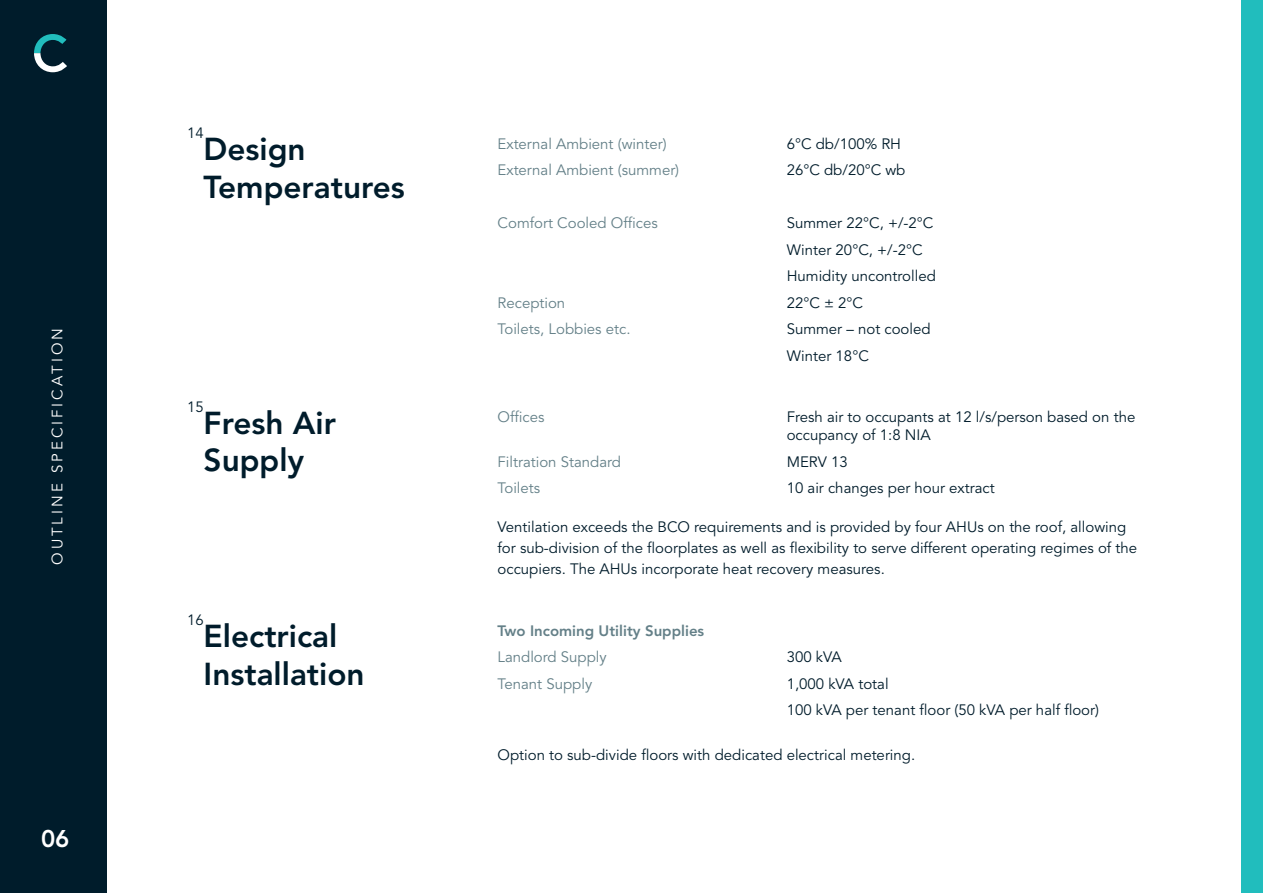
<style>
.page{position:relative;width:1263px;height:893px;background:#fff}
.page>*{position:absolute;margin:0;border:0;box-sizing:border-box;transform-origin:0 0}
.t1{font:800 31.5px/37.8px "Avenir";color:#001c2b}
.t2{font:800 24px "Avenir";color:#fff}
.t3{font:15px/21px "Avenir";color:#001c2b}
.t4{font:15px "Avenir";color:#648088}
.t5{font:800 15px "Avenir";color:#648088}
.t6{font:15px "Avenir";letter-spacing:.2em;color:#fff}
.t7{font:14.85px "Avenir";color:#001c2b}
</style>
<div class="page">
<div style="left:0;top:0;width:106px;height:893px;background:#001c2b"></div>
<svg style="left:34px;top:34px;width:33px;height:38px"></svg>
<div style="left:1242px;top:0;width:21px;height:893px;background:#21bdbd"></div>
<p class="t6" style="left:49px;top:565px;width:238px;rotate:-90deg">OUTLINE SPECIFICATION</p>
<h2 class="t2" style="left:41px;top:825px;width:30px">06</h2>
<p class="t7" style="left:187px;top:124px;width:18px">14</p>
<p class="t1" style="left:204px;top:130px;width:203px">Design<br>Temperatures</p>
<p class="t4" style="left:497px;top:135px;width:171px">External Ambient (winter)</p>
<p class="t3" style="left:787px;top:134px;width:116px">6°C db/100% RH</p>
<p class="t4" style="left:497px;top:162px;width:183px">External Ambient (summer)</p>
<p class="t3" style="left:787px;top:160px;width:120px">26°C db/20°C wb</p>
<p class="t4" style="left:497px;top:215px;width:162px">Comfort Cooled Offices</p>
<p class="t3" style="left:787px;top:213px;width:148px">Summer 22°C, +/-2°C</p>
<p class="t3" style="left:787px;top:240px;width:137px">Winter 20°C, +/-2°C</p>
<p class="t3" style="left:787px;top:266px;width:151px">Humidity uncontrolled</p>
<p class="t4" style="left:497px;top:294px;width:69px">Reception</p>
<p class="t3" style="left:787px;top:293px;width:78px">22°C ± 2°C</p>
<p class="t4" style="left:497px;top:321px;width:135px">Toilets, Lobbies etc.</p>
<p class="t3" style="left:787px;top:319px;width:145px">Summer – not cooled</p>
<p class="t3" style="left:787px;top:346px;width:84px">Winter 18°C</p>
<p class="t7" style="left:187px;top:398px;width:18px">15</p>
<p class="t1" style="left:204px;top:404px;width:134px">Fresh Air<br>Supply</p>
<p class="t4" style="left:497px;top:409px;width:48px">Offices</p>
<p class="t3" style="left:787px;top:409px;width:350px;line-height:18px">Fresh air to occupants at 12 l/s/person based on the occupancy of 1:8 NIA</p>
<p class="t4" style="left:497px;top:453px;width:125px">Filtration Standard</p>
<p class="t3" style="left:787px;top:452px;width:63px">MERV 13</p>
<p class="t4" style="left:497px;top:480px;width:44px">Toilets</p>
<p class="t3" style="left:787px;top:478px;width:210px">10 air changes per hour extract</p>
<p class="t3" style="left:497px;top:517px;width:641px">Ventilation exceeds the BCO requirements and is provided by four AHUs on the roof, allowing for sub-division of the floorplates as well as flexibility to serve different operating regimes of the occupiers. The AHUs incorporate heat recovery measures.</p>
<p class="t7" style="left:187px;top:611px;width:18px">16</p>
<p class="t1" style="left:204px;top:617px;width:163px">Electrical<br>Installation</p>
<p class="t5" style="left:497px;top:622px;width:208px">Two Incoming Utility Supplies</p>
<p class="t4" style="left:497px;top:649px;width:111px">Landlord Supply</p>
<p class="t3" style="left:787px;top:647px;width:57px">300 kVA</p>
<p class="t4" style="left:497px;top:675px;width:96px">Tenant Supply</p>
<p class="t3" style="left:787px;top:674px;width:103px">1,000 kVA total</p>
<p class="t3" style="left:787px;top:700px;width:314px">100 kVA per tenant floor (50 kVA per half floor)</p>
<p class="t3" style="left:497px;top:745px;width:419px">Option to sub-divide floors with dedicated electrical metering.</p>
</div>
